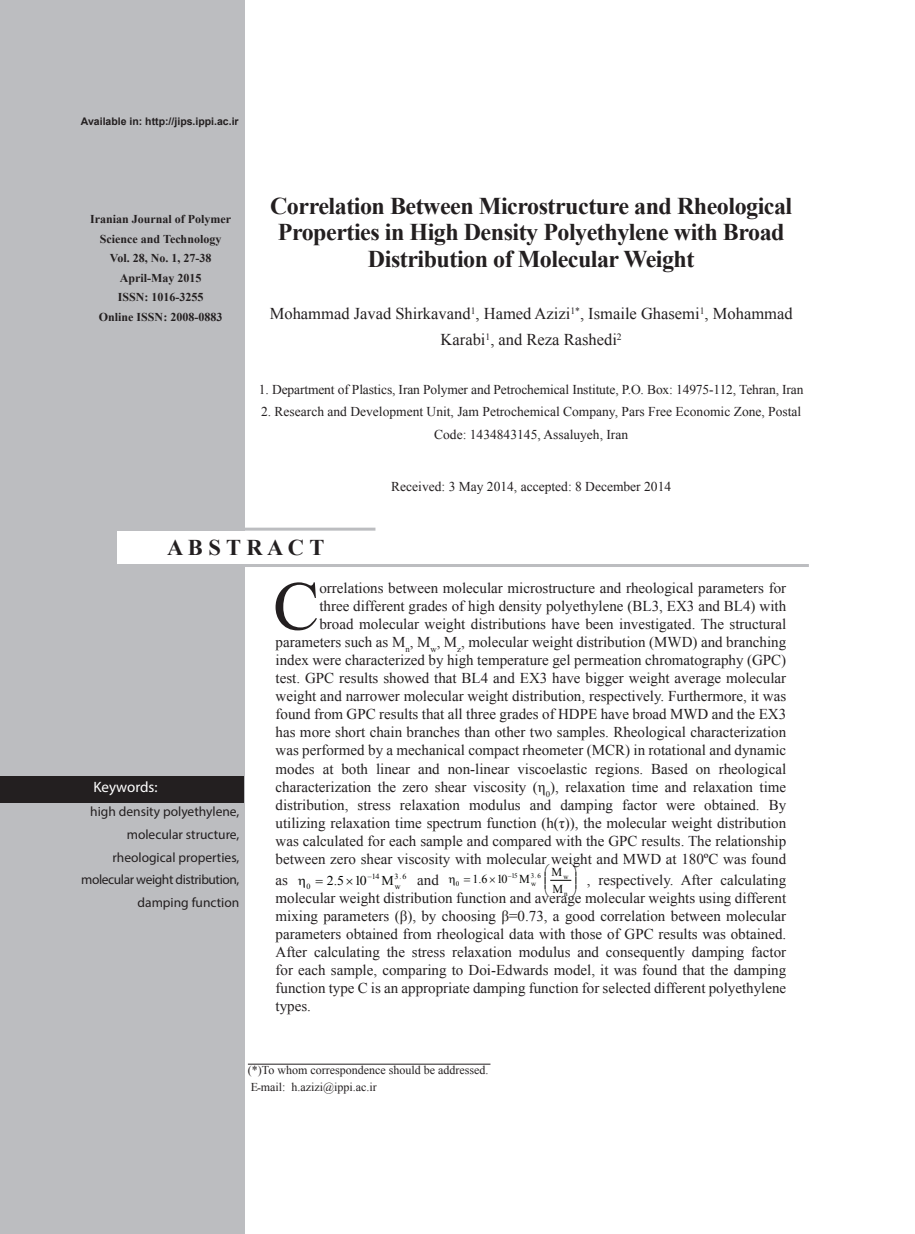
<style>
.page{position:relative;width:915px;height:1234px;background:#fff}
.page>*{position:absolute;margin:0;border:0;box-sizing:border-box;transform-origin:0 0}
.t1{font:69.3px "Times New Roman";color:#231f20}
.t2{font:700 24px/26.2px "Times New Roman";letter-spacing:-.02em;color:#231f20;text-align:center}
.t3{font:700 22.5px "Times New Roman";letter-spacing:.195em;color:#231f20}
.t4{font:16.5px "Times New Roman";color:#231f20}
.t5{font:15px/18px "Times New Roman";color:#231f20;text-align:right}
.t6{font:15px "Myriad Pro";color:#fff}
.t7{font:13.5px/22.5px "Times New Roman";color:#231f20;text-align:center}
.t8{font:13.5px/22.5px "Myriad Pro";color:#231f20;text-align:right}
.t9{font:13.5px "Times New Roman";color:#040503}
.t10{font:12.15px "Times New Roman";color:#040503}
.t11{font:700 12px/19.5px "Times New Roman";color:#231f20;text-align:center}
.t12{font:12px/16.5px "Times New Roman";color:#231f20}
.t13{font:700 10.5px "Arial";color:#231f20}
.t14{font:9.6px "Times New Roman";color:#231f20}
.t15{font:8.7px "Times New Roman";color:#231f20}
.t16{font:7.8px "Times New Roman";color:#040503}
.t17{font:7.05px/8.4px "Times New Roman";color:#040503}
.s1{font-size:16.5px}
</style>
<div class="page">
<div style="left:0;top:0;width:244px;height:1233px;background:#bcbdc0"></div>
<div style="left:0;top:776px;width:243px;height:26px;background:#231f20"></div>
<div style="left:117px;top:530px;width:669px;height:35px;background:#fff"></div>
<hr style="left:117px;top:564px;width:691px;height:3px;background:#bcbdc0">
<hr style="left:243px;top:527px;width:132px;height:3px;background:#bcbdc0">
<hr style="left:248px;top:1063px;width:242px;height:1px;background:#231f20">
<svg style="left:550px;top:879px;width:22px;height:2px"></svg>
<p class="t13" style="left:81px;top:114px;width:159px">Available in: http://jips.ippi.ac i r.</p>
<p class="t11" style="left:90px;top:209px;width:142px">Iranian Journal of Polymer<br>Science and Technology<br>Vol. 28, No. 1, 27-38<br>April-May 2015<br>ISSN: 1016-3255<br>Online ISSN: 2008-0883</p>
<h2 class="t2" style="left:270px;top:192px;width:523px">Correlation Between Microstructure and Rheological<br>Properties in High Density Polyethylene with Broad<br>Distribution of Molecular Weight</h2>
<p class="t14" style="left:470px;top:304px;width:6px">1</p>
<p class="t14" style="left:570px;top:304px;width:15px"><span class="s1">,</span>*1</p>
<p class="t4" style="left:270px;top:302px;width:302px">Mohammad Javad Shirkavand , Hamed Azizi</p>
<p class="t14" style="left:699px;top:304px;width:6px">1</p>
<p class="t4" style="left:588px;top:302px;width:206px">Ismaile Ghasemi , Mohammad</p>
<p class="t14" style="left:485px;top:330px;width:6px">1</p>
<p class="t4" style="left:440px;top:329px;width:178px">Karabi , and Reza Rashedi</p>
<p class="t14" style="left:616px;top:330px;width:6px">2</p>
<p class="t7" style="left:259px;top:377px;width:546px">1. Department of Plastics, Iran Polymer and Petrochemical Institute O.P, . Box: 14975-112, Tehran, Iran</p>
<p class="t7" style="left:261px;top:400px;width:541px">2. Research and Development Unit, Jam Petrochemical Company, Pars Free Economic Zone, Postal<br>Code: 1434843145, Assaluyeh, Iran</p>
<p class="t7" style="left:391px;top:475px;width:281px">Received 3: May 2014, accepted 8: December 2014</p>
<h3 class="t3" style="left:167px;top:532px;width:158px">AB TS RACT</h3>
<p class="t6" style="left:93px;top:778px;width:66px">Keywords:</p>
<p class="t8" style="left:81px;top:800px;width:160px">high density polyethylene, molecular structure, rheological properties, molecular weight distribution, damping function</p>
<h1 class="t1" style="left:273px;top:559px;width:48px">C</h1>
<p class="t5" style="left:319px;top:579px;width:468px">orrelations between molecular microstructure and rheological parameters for</p>
<p class="t5" style="left:275px;top:597px;width:512px">three different grades of high density polyethylene (BL3, EX3 and BL4) with<br>broad molecular weight distributions have been investigated. The structural parameters such as M<sub>n</sub>, M<sub>w</sub>, M<sub>z</sub>, molecular weight distribution (MWD) and branching index were characterized by high temperature gel permeation chromatography (GPC( test. GPC results showed that BL4 and EX3 have bigger weight average molecular weight and narrower molecular weight distribution, respectively. Furthermore it, was found from GPC results that all three grades of HDPE have broad MWD and the EX3 has more short chain branches than other two samples. Rheological characterization was performed by a mechanical compact rheometer (MCR) in rotational and dynamic rheological</p>
<p class="t5" style="left:275px;top:759px;width:41px">modes</p>
<p class="t5" style="left:341px;top:759px;width:28px">both</p>
<p class="t5" style="left:376px;top:759px;width:36px">linear</p>
<p class="t5" style="left:418px;top:759px;width:23px">and</p>
<p class="t5" style="left:447px;top:759px;width:63px">non-linear</p>
<p class="t5" style="left:517px;top:759px;width:71px">viscoelastic</p>
<p class="t5" style="left:595px;top:759px;width:49px">regions.</p>
<p class="t5" style="left:651px;top:759px;width:38px">Based</p>
<p class="t5" style="left:322px;top:759px;width:12px">at</p>
<p class="t5" style="left:695px;top:759px;width:16px">on</p>
<p class="t5" style="left:275px;top:777px;width:264px">characterization the zero shear viscosity (</p>
<p class="t5" style="left:550px;top:777px;width:237px">,) relaxation time and relaxation time<br>By</p>
<p class="t15" style="left:537px;top:787px;width:14px">0<sup>η</sup></p>
<p class="t5" style="left:275px;top:795px;width:512px;text-align:left">distribution,<br>utilizing relaxation time spectrum function ( τ(h )), the molecular weight distribution was calculated for each sample and compared with the GPC results. The relationship between zero shear viscosity with molecular weight and MWD at 180ºC was found</p>
<p class="t16" style="left:394px;top:871px;width:13px">3.6</p>
<p class="t5" style="left:275px;top:870px;width:14px">as</p>
<p class="t16" style="left:395px;top:880px;width:7px">w</p>
<p class="t5" style="left:400px;top:795px;width:61px">relaxation</p>
<p class="t5" style="left:469px;top:795px;width:53px">modulus</p>
<p class="t5" style="left:529px;top:795px;width:23px">and</p>
<p class="t5" style="left:560px;top:795px;width:54px">damping</p>
<p class="t5" style="left:704px;top:795px;width:57px">obtained.</p>
<p class="t5" style="left:621px;top:795px;width:36px">factor</p>
<p class="t5" style="left:357px;top:795px;width:35px">stress</p>
<p class="t5" style="left:665px;top:795px;width:31px">were</p>
<p class="t10" style="left:551px;top:863px;width:12px">M</p>
<p class="t5" style="left:275px;top:888px;width:512px">molecular weight distribution function and average molecular weights using different mixing parameters ( ,)β by choosing =β 0.73, a good correlation between molecular parameters obtained from rheological data with those of GPC results was obtained. factor</p>
<p class="t16" style="left:372px;top:871px;width:9px">14</p>
<p class="t17" style="left:508px;top:871px;width:11px">−15</p>
<p class="t17" style="left:530px;top:871px;width:12px">3.6 w</p>
<p class="t17" style="left:456px;top:879px;width:5px">0</p>
<p class="t5" style="left:720px;top:870px;width:67px">calculating</p>
<p class="t5" style="left:598px;top:870px;width:77px">respectively.</p>
<p class="t5" style="left:680px;top:870px;width:33px">After</p>
<p class="t5" style="left:417px;top:870px;width:23px">and</p>
<p class="t10" style="left:472px;top:870px;width:17px">1.6</p>
<p class="t10" style="left:496px;top:870px;width:12px">10</p>
<p class="t10" style="left:519px;top:870px;width:12px">M</p>
<p class="t17" style="left:563px;top:871px;width:7px">w</p>
<p class="t9" style="left:327px;top:871px;width:19px">2.5</p>
<p class="t9" style="left:354px;top:871px;width:19px">10−</p>
<p class="t9" style="left:381px;top:871px;width:14px">M</p>
<p class="t5" style="left:586px;top:870px;width:5px">,</p>
<p class="t16" style="left:306px;top:880px;width:6px">0</p>
<p class="t10" style="left:552px;top:880px;width:12px">M</p>
<p class="t17" style="left:564px;top:888px;width:5px">n</p>
<p class="t5" style="left:314px;top:942px;width:67px">calculating</p>
<p class="t5" style="left:386px;top:942px;width:20px">the</p>
<p class="t5" style="left:452px;top:942px;width:61px">relaxation</p>
<p class="t5" style="left:518px;top:942px;width:53px">modulus</p>
<p class="t5" style="left:577px;top:942px;width:23px">and</p>
<p class="t5" style="left:605px;top:942px;width:81px">consequently</p>
<p class="t5" style="left:691px;top:942px;width:54px">damping</p>
<p class="t5" style="left:275px;top:942px;width:512px;text-align:left">After<br>for each sample, comparing to Doi-Edwards model, it was found that the damping function type C is an appropriate damping function for selected different polyethylene types.</p>
<p class="t5" style="left:411px;top:942px;width:35px">stress</p>
<p class="t12" style="left:248px;top:1061px;width:242px">(*)To whom correspondence should be addressed.<br>Eـmail .h: azizi@ippi.ac i r.</p>
</div>
